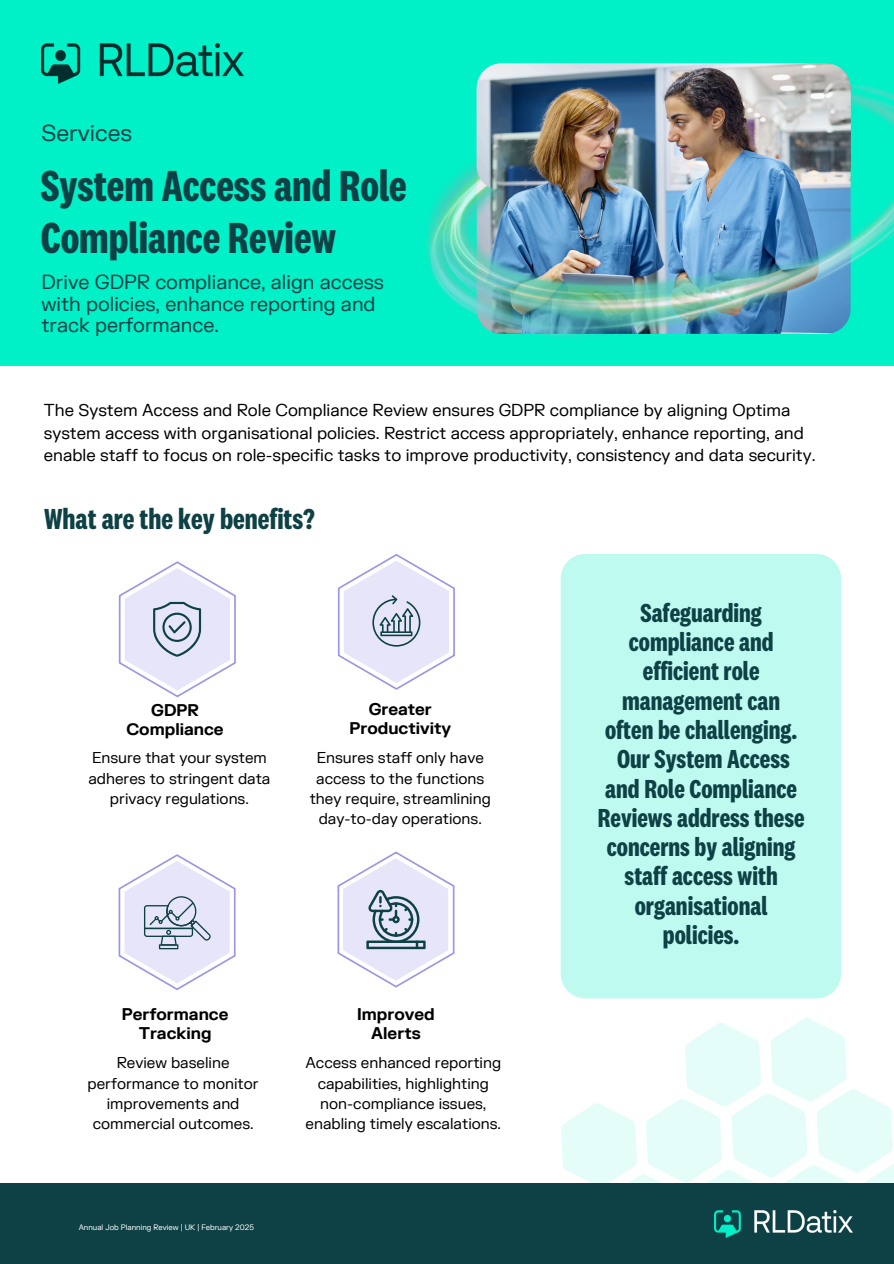
<style>
.page{position:relative;width:894px;height:1264px;background:#fff}
.page>*{position:absolute;margin:0;border:0;box-sizing:border-box;transform-origin:0 0}
.t1{font:700 45px/51.8px "National 2 Condensed";color:#0e4145}
.t2{font:700 30px "National 2 Condensed";color:#0e4145}
.t3{font:700 27px/29.2px "National 2 Condensed";color:#0e4145;text-align:center}
.t4{font:22.5px "FK Grotesk";color:#0e4145}
.t5{font:19.5px/21.3px "FK Grotesk";color:#0e4145}
.t6{font:16.5px/22.5px "FK Grotesk";color:#000}
.t7{font:700 16.5px/19.2px "FK Grotesk";color:#000;text-align:center}
.t8{font:15px/20.2px "FK Grotesk";color:#000;text-align:center}
.t9{font:7.5px "FK Grotesk";color:#fff}
</style>
<div class="page">
<svg style="left:561px;top:1018px;width:332px;height:165px"></svg>
<div style="left:0;top:1183px;width:893px;height:80px;background:#0e4145"></div>
<div style="left:560px;top:554px;width:280px;height:444px;background:#befaf0"></div>
<div style="left:0;top:0;width:893px;height:365px;background:#00f0c8"></div>
<img style="left:372px;top:63px;width:521px;height:303px">
<img style="left:41px;top:44px;width:202px;height:39px">
<img style="left:714px;top:1210px;width:138px;height:26px">
<svg style="left:338px;top:554px;width:117px;height:136px"></svg>
<svg style="left:118px;top:854px;width:117px;height:136px"></svg>
<svg style="left:119px;top:561px;width:117px;height:136px"></svg>
<svg style="left:337px;top:851px;width:117px;height:136px"></svg>
<img style="left:476px;top:63px;width:374px;height:127px;border-radius:25px">
<h2 class="t4" style="left:41px;top:119px;width:92px">Services</h2>
<h3 class="t1" style="left:41px;top:163px;width:367px">System Access and Role<br>Compliance Review</h3>
<p class="t5" style="left:41px;top:272px;width:344px">Drive GDPR compliance, align access with policies, enhance reporting and track performance.</p>
<h1 class="t6" style="left:44px;top:400px;width:772px">The System Access and Role Compliance Review ensures GDPR compliance by aligning Optima system access with organisational policies. Restrict access appropriately, enhance reporting, and enable staff to focus on role-specific tasks to improve productivity, consistency and data security.</h1>
<p class="t2" style="left:44px;top:505px;width:272px">What are the key benefits?</p>
<p class="t7" style="left:126px;top:701px;width:98px">GDPR<br>Compliance</p>
<p class="t8" style="left:88px;top:748px;width:183px">Ensure that your system adheres to stringent data privacy regulations.</p>
<h4 class="t7" style="left:349px;top:700px;width:103px">Greater<br>Productivity</h4>
<p class="t8" style="left:309px;top:748px;width:183px">Ensures staff only have access to the functions they require, streamlining day-to-day operations.</p>
<h5 class="t7" style="left:122px;top:1005px;width:108px">Performance<br>Tracking</h5>
<h5 class="t8" style="left:88px;top:1053px;width:172px">Review baseline performance to monitor improvements and commercial outcomes.</h5>
<h6 class="t9" style="left:79px;top:1222px;width:177px">Annual Job Planning Review | UK | February 2025</h6>
<h2 class="t7" style="left:357px;top:1005px;width:79px">Improved<br>Alerts</h2>
<p class="t8" style="left:305px;top:1053px;width:197px">Access enhanced reporting capabilities, highlighting non-compliance issues, enabling timely escalations.</p>
<h6 class="t3" style="left:597px;top:600px;width:208px">Safeguarding compliance and efficient role management can often be challenging.<br>Our System Access and Role Compliance<br>Reviews address these concerns by aligning staff access with organisational policies.</h6>
</div>
